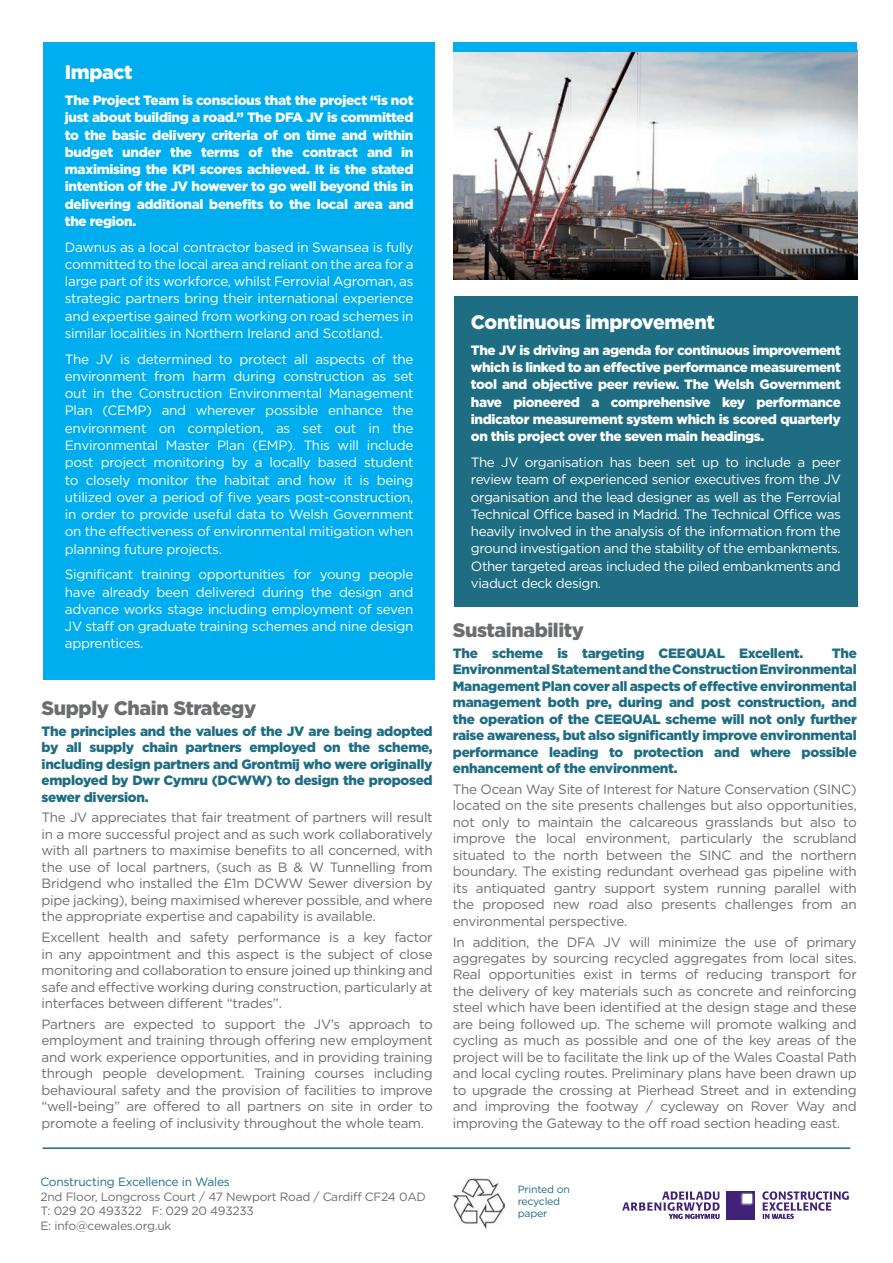
<style>
.page{position:relative;width:893px;height:1263px;background:#fff}
.page>*{position:absolute;margin:0;border:0;box-sizing:border-box;transform-origin:0 0}
.t1{font:900 19.5px "Gotham";letter-spacing:-.02em;color:#6c6d70}
.t2{font:900 19.5px "Gotham";letter-spacing:-.02em;color:#fff}
.t3{font:13.5px/16.5px "Gotham";letter-spacing:-.02em;color:#6c6d70;text-align:justify}
.t4{font:13.5px/17.2px "Gotham";letter-spacing:-.02em;color:#fff;text-align:justify}
.t5{font:900 13.5px/17.2px "Gotham";letter-spacing:-.03em;color:#fff;text-align:justify}
.t6{font:900 13.5px/16.5px "Gotham";letter-spacing:-.02em;color:#1e6d83;text-align:justify}
.t7{font:12px "Gotham";letter-spacing:-.02em;color:#6c6d70}
.t8{font:12px "Gotham";letter-spacing:-.02em;color:#1e6d83}
.t9{font:10.5px/12px "Gotham";letter-spacing:-.02em;color:#1e6d83}
</style>
<div class="page">
<div style="left:726px;top:1190px;width:29px;height:29px;background:#412279"></div>
<div style="left:741px;top:1192px;width:12px;height:13px;background:#513884;border-radius:2px"></div>
<svg style="left:741px;top:1193px;width:12px;height:12px"></svg>
<svg style="left:742px;top:1193px;width:10px;height:11px"></svg>
<div style="left:742px;top:1194px;width:10px;height:9px;background:#fff"></div>
<svg style="left:762px;top:1191px;width:87px;height:28px"></svg>
<svg style="left:622px;top:1191px;width:98px;height:28px"></svg>
<hr style="left:43px;top:1147px;width:807px;height:2px;background:#1e6d83">
<img style="left:452px;top:1178px;width:53px;height:51px">
<div style="left:44px;top:43px;width:391px;height:637px;background:#00aeef"></div>
<div style="left:454px;top:297px;width:404px;height:310px;background:#1e6d83"></div>
<img style="left:453px;top:52px;width:404px;height:227px">
<div style="left:453px;top:43px;width:404px;height:9px;background:#00aeef"></div>
<p class="t2" style="left:65px;top:59px;width:69px">Impact</p>
<p class="t5" style="left:65px;top:92px;width:350px">The Project Team is conscious that the project “is not just about building a road.” The DFA JV is committed to the basic delivery criteria of on time and within budget under the terms of the contract and in maximising the KPI scores achieved. It is the stated intention of the JV however to go well beyond this in delivering additional benefits to the local area and the region.</p>
<p class="t4" style="left:65px;top:238px;width:350px">Dawnus as a local contractor based in Swansea is fully committed to the local area and reliant on the area for a large part of its workforce, whilst Ferrovial Agroman, as strategic partners bring their international experience and expertise gained from working on road schemes in similar localities in Northern Ireland and Scotland.</p>
<p class="t4" style="left:65px;top:350px;width:350px">The JV is determined to protect all aspects of the environment from harm during construction as set out in the Construction Environmental Management Plan (CEMP) and wherever possible enhance the environment on completion, as set out in the Environmental Master Plan (EMP). This will include post project monitoring by a locally based student to closely monitor the habitat and how it is being utilized over a period of five years post-construction, in order to provide useful data to Welsh Government on the effectiveness of environmental mitigation when planning future projects.</p>
<p class="t4" style="left:65px;top:566px;width:350px">Significant training opportunities for young people have already been delivered during the design and advance works stage including employment of seven JV staff on graduate training schemes and nine design apprentices.</p>
<p class="t1" style="left:42px;top:694px;width:216px">Supply Chain Strategy</p>
<p class="t6" style="left:42px;top:722px;width:393px">The principles and the values of the JV are being adopted by all supply chain partners employed on the scheme, including design partners and Grontmij who were originally employed by Dwr Cymru (DCWW) to design the proposed sewer diversion.</p>
<p class="t3" style="left:42px;top:809px;width:393px">The JV appreciates that fair treatment of partners will result in a more successful project and as such work collaboratively with all partners to maximise benefits to all concerned, with the use of local partners, (such as B &amp; W Tunnelling from Bridgend who installed the £1m DCWW Sewer diversion by pipe jacking), being maximised wherever possible, and where the appropriate expertise and capability is available.</p>
<p class="t3" style="left:42px;top:929px;width:393px">Excellent health and safety performance is a key factor in any appointment and this aspect is the subject of close monitoring and collaboration to ensure joined up thinking and safe and effective working during construction, particularly at interfaces between different “trades”.</p>
<p class="t3" style="left:42px;top:1015px;width:393px">Partners are expected to support the JV’s approach to employment and training through offering new employment and work experience opportunities, and in providing training through people development. Training courses including behavioural safety and the provision of facilities to improve “well-being” are offered to all partners on site in order to promote a feeling of inclusivity throughout the whole team.</p>
<p class="t8" style="left:40px;top:1174px;width:191px">Constructing Excellence in Wales</p>
<p class="t7" style="left:40px;top:1189px;width:387px">2nd Floor, Longcross Court / 47 Newport Road / Cardiff CF24 0AD</p>
<p class="t7" style="left:40px;top:1203px;width:215px">T: 029 20 493322 F: 029 20 493233</p>
<p class="t7" style="left:40px;top:1217px;width:132px">E: info@cewales.org.uk</p>
<p class="t2" style="left:471px;top:309px;width:245px">Continuous improvement</p>
<p class="t5" style="left:471px;top:341px;width:371px">The JV is driving an agenda for continuous improvement which is linked to an effective performance measurement tool and objective peer review. The Welsh Government have pioneered a comprehensive key performance indicator measurement system which is scored quarterly on this project over the seven main headings.</p>
<p class="t4" style="left:471px;top:453px;width:371px">The JV organisation has been set up to include a peer review team of experienced senior executives from the JV organisation and the lead designer as well as the Ferrovial Technical Office based in Madrid. The Technical Office was heavily involved in the analysis of the information from the ground investigation and the stability of the embankments.<br>Other targeted areas included the piled embankments and viaduct deck design.</p>
<p class="t1" style="left:453px;top:616px;width:133px">Sustainability</p>
<p class="t6" style="left:453px;top:644px;width:352px">The scheme is targeting CEEQUAL Excellent.</p>
<p class="t6" style="left:453px;top:644px;width:405px;text-indent:379px">The Environmental Statement and the Construction Environmental Management Plan cover all aspects of effective environmental management both pre, during and post construction, and the operation of the CEEQUAL scheme will not only further raise awareness, but also significantly improve environmental performance leading to protection and where possible enhancement of the environment.</p>
<p class="t3" style="left:453px;top:780px;width:405px">The Ocean Way Site of Interest for Nature Conservation (SINC) located on the site presents challenges but also opportunities, not only to maintain the calcareous grasslands but also to improve the local environment, particularly the scrubland situated to the north between the SINC and the northern boundary. The existing redundant overhead gas pipeline with its antiquated gantry support system running parallel with the proposed new road also presents challenges from an environmental perspective.</p>
<p class="t3" style="left:453px;top:933px;width:406px">In addition, the DFA JV will minimize the use of primary aggregates by sourcing recycled aggregates from local sites.<br>Real opportunities exist in terms of reducing transport for the delivery of key materials such as concrete and reinforcing steel which have been identified at the design stage and these are being followed up. The scheme will promote walking and cycling as much as possible and one of the key areas of the project will be to facilitate the link up of the Wales Coastal Path and local cycling routes. Preliminary plans have been drawn up to upgrade the crossing at Pierhead Street and in extending and improving the footway / cycleway on Rover Way and improving the Gateway to the off road section heading east.</p>
<p class="t9" style="left:518px;top:1183px;width:54px">Printed on recycled paper</p>
</div>
